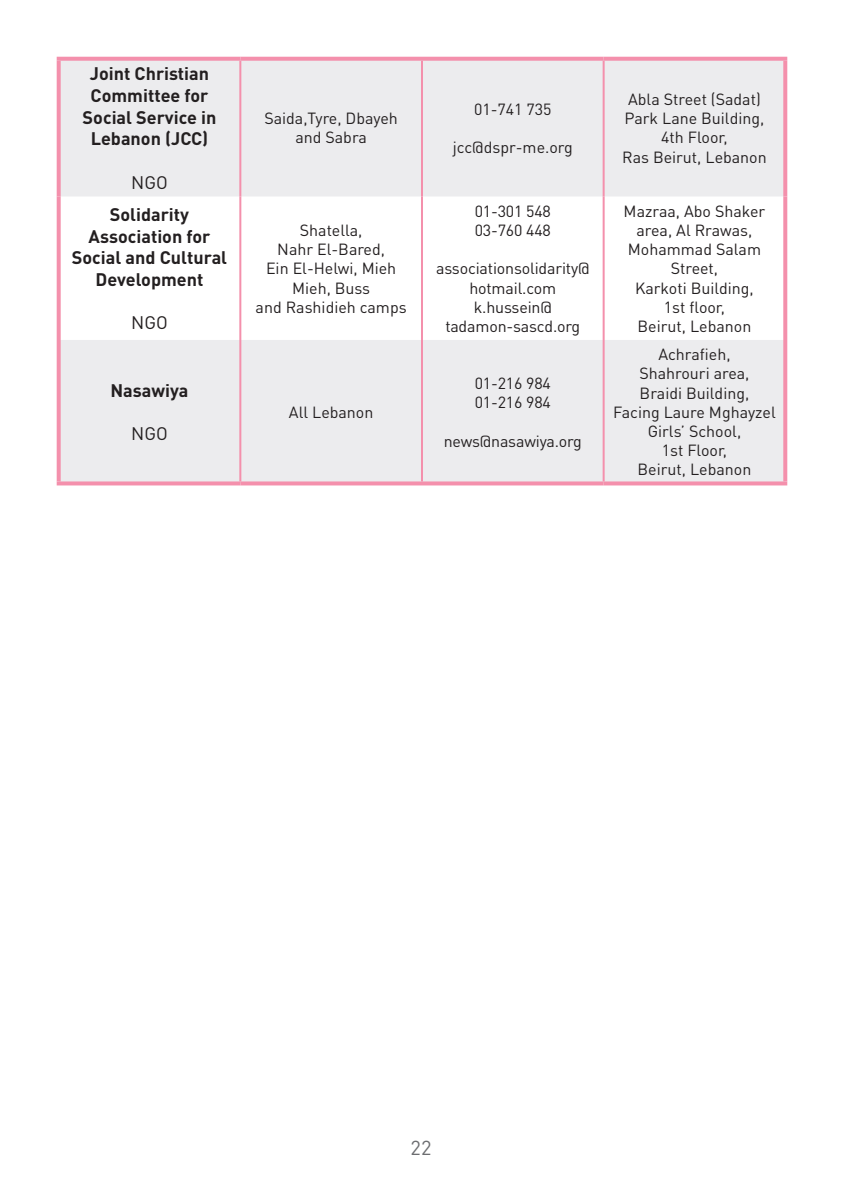
<style>
.page{position:relative;width:842px;height:1191px;background:#fff}
.page>*{position:absolute;margin:0;border:0;box-sizing:border-box;transform-origin:0 0}
.t1{font:20px "DIN Pro";color:#6c6d70}
.t2{font:700 18px/21.6px "DIN Pro";color:#231f20;text-align:center}
.t3{font:18px "DIN Pro";color:#231f20}
.t4{font:16px/19.2px "DIN Pro";color:#231f20;text-align:center}
</style>
<div class="page">
<svg style="left:61px;top:61px;width:722px;height:420px;fill:#ececee"></svg>
<svg style="left:57px;top:57px;width:183px;height:4px"></svg>
<svg style="left:57px;top:61px;width:4px;height:135px"></svg>
<svg style="left:240px;top:57px;width:182px;height:4px"></svg>
<svg style="left:422px;top:57px;width:182px;height:4px"></svg>
<svg style="left:604px;top:57px;width:183px;height:4px"></svg>
<svg style="left:783px;top:61px;width:4px;height:135px"></svg>
<svg style="left:57px;top:196px;width:4px;height:144px"></svg>
<svg style="left:783px;top:196px;width:4px;height:144px"></svg>
<svg style="left:57px;top:340px;width:4px;height:141px"></svg>
<svg style="left:783px;top:340px;width:4px;height:141px"></svg>
<hr style="left:239px;top:61px;width:2px;height:135px;background:#f490ac">
<hr style="left:421px;top:61px;width:2px;height:135px;background:#f490ac">
<hr style="left:603px;top:61px;width:2px;height:135px;background:#f490ac">
<hr style="left:239px;top:196px;width:2px;height:144px;background:#f490ac">
<hr style="left:421px;top:196px;width:2px;height:144px;background:#f490ac">
<hr style="left:603px;top:196px;width:2px;height:144px;background:#f490ac">
<hr style="left:239px;top:340px;width:2px;height:141px;background:#f490ac">
<hr style="left:421px;top:340px;width:2px;height:141px;background:#f490ac">
<hr style="left:603px;top:340px;width:2px;height:141px;background:#f490ac">
<svg style="left:57px;top:481px;width:183px;height:4px"></svg>
<svg style="left:240px;top:481px;width:182px;height:4px"></svg>
<svg style="left:422px;top:481px;width:182px;height:4px"></svg>
<svg style="left:604px;top:481px;width:183px;height:4px"></svg>
<p class="t2" style="left:83px;top:62px;width:135px">Joint Christian<br>Committee for<br>Social Service in<br>Lebanon (JCC)</p>
<p class="t3" style="left:131px;top:170px;width:38px">NGO</p>
<p class="t2" style="left:72px;top:203px;width:157px">Solidarity<br>Association for<br>Social and Cultural<br>Development</p>
<p class="t3" style="left:131px;top:310px;width:38px">NGO</p>
<p class="t2" style="left:111px;top:379px;width:79px">Nasawiya</p>
<p class="t3" style="left:131px;top:421px;width:38px">NGO</p>
<p class="t4" style="left:264px;top:108px;width:135px">Saida,Tyre, Dbayeh and Sabra</p>
<p class="t4" style="left:256px;top:220px;width:153px">Shatella,<br>Nahr El-Bared,<br>Ein El-Helwi, Mieh<br>Mieh, Buss<br>and Rashidieh camps</p>
<p class="t4" style="left:289px;top:402px;width:86px">All Lebanon</p>
<p class="t4" style="left:474px;top:98px;width:79px">01-741 735</p>
<p class="t4" style="left:453px;top:137px;width:122px">jcc@dspr-me.org</p>
<p class="t4" style="left:475px;top:201px;width:78px;text-align:left">01-301 548<br>03-760 448</p>
<p class="t4" style="left:436px;top:258px;width:155px">associationsolidarity@ hotmail.com k.hussein@ tadamon-sascd.org</p>
<p class="t4" style="left:475px;top:373px;width:78px;text-align:left">01-216 984<br>01-216 984</p>
<p class="t4" style="left:444px;top:430px;width:140px">news@nasawiya.org</p>
<p class="t4" style="left:622px;top:89px;width:146px">Abla Street (Sadat)<br>Park Lane Building,<br>4th Floor,<br>Ras Beirut, Lebanon</p>
<p class="t4" style="left:624px;top:201px;width:143px">Mazraa, Abo Shaker area, Al Rrawas,<br>Mohammad Salam<br>Street,<br>Karkoti Building,<br>1st floor,<br>Beirut, Lebanon</p>
<p class="t4" style="left:613px;top:344px;width:164px">Achrafieh,<br>Shahrouri area,<br>Braidi Building,<br>Facing Laure Mghayzel<br>Girls’ School,<br>1st Floor,<br>Beirut, Lebanon</p>
<p class="t1" style="left:411px;top:1134px;width:22px">22</p>
</div>
